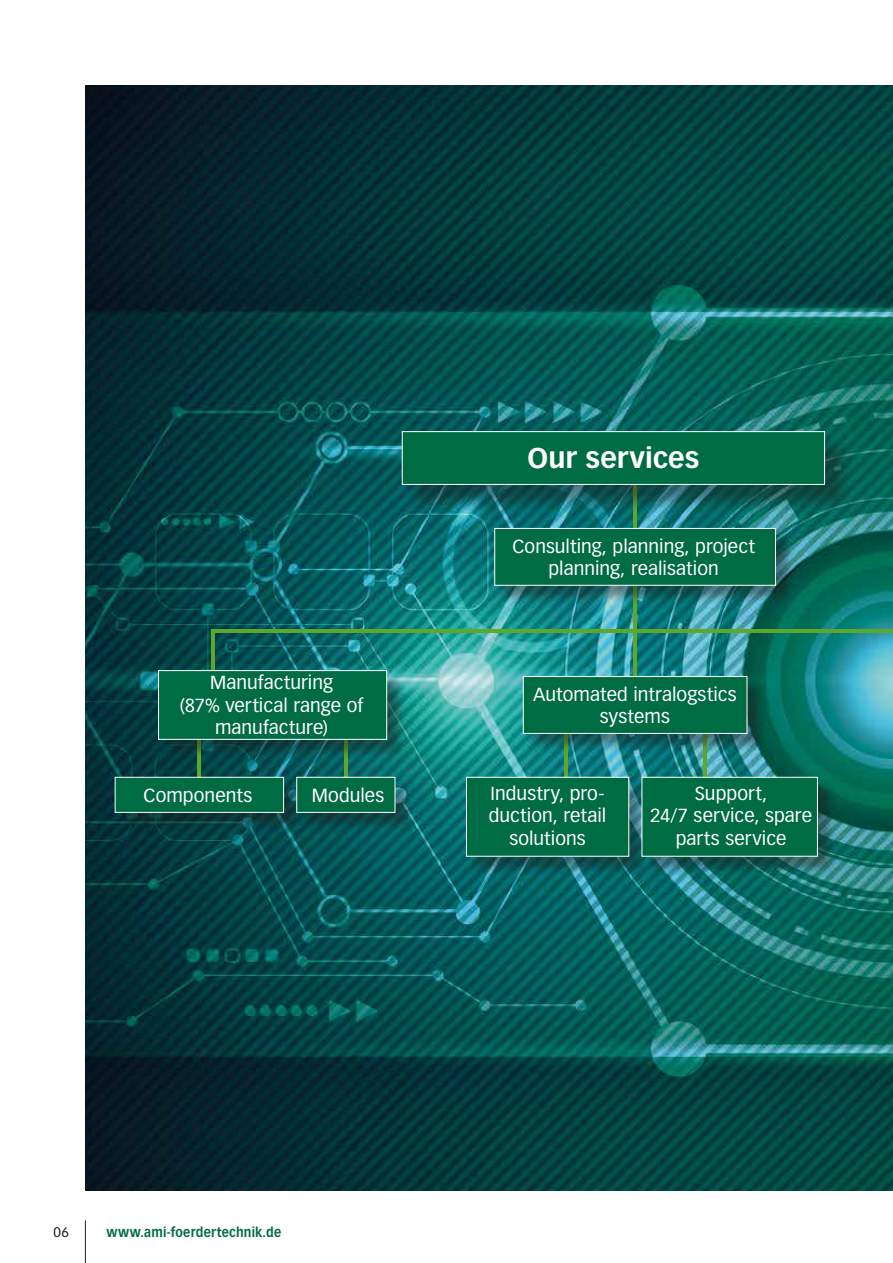
<style>
.page{position:relative;width:893px;height:1263px;background:#fff}
.page>*{position:absolute;margin:0;border:0;box-sizing:border-box;transform-origin:0 0}
.t1{font:700 27.9px "Vectora LT Std";letter-spacing:.005em;color:#fff}
.t2{font:18.6px/22.4px "Vectora LT Std";letter-spacing:.005em;color:#fff;text-align:center}
.t3{font:700 13.5px "Vectora LT Std";letter-spacing:.015em;color:#006c43;scale:.9 1}
.t4{font:13.5px "Vectora LT Std";color:#1d1d1b}
</style>
<div class="page">
<img style="left:85px;top:85px;width:808px;height:1106px">
<hr style="left:211px;top:629px;width:682px;height:4px;background:#5ea72b">
<hr style="left:564px;top:725px;width:3px;height:53px;background:#5ea72b">
<hr style="left:703px;top:725px;width:3px;height:53px;background:#5ea72b">
<hr style="left:633px;top:470px;width:4px;height:246px;background:#5ea72b">
<div style="left:406px;top:435px;width:448px;height:79px;background:#1d1d1b;opacity:.45"></div>
<div style="left:402px;top:431px;width:423px;height:54px;background:#006c43;border:1px solid #fff"></div>
<div style="left:497px;top:530px;width:298px;height:75px;background:#1d1d1b;opacity:.45"></div>
<div style="left:494px;top:528px;width:282px;height:58px;background:#006c43;border:1px solid #fff"></div>
<div style="left:468px;top:779px;width:369px;height:97px;background:#1d1d1b;opacity:.45"></div>
<div style="left:466px;top:777px;width:163px;height:79px;background:#006c43;border:1px solid #fff"></div>
<div style="left:642px;top:777px;width:176px;height:79px;background:#006c43;border:1px solid #fff"></div>
<div style="left:525px;top:678px;width:242px;height:75px;background:#1d1d1b;opacity:.45"></div>
<div style="left:523px;top:676px;width:224px;height:58px;background:#006c43;border:1px solid #fff"></div>
<hr style="left:211px;top:629px;width:4px;height:65px;background:#5ea72b">
<hr style="left:198px;top:726px;width:3px;height:56px;background:#5ea72b">
<hr style="left:344px;top:726px;width:4px;height:56px;background:#5ea72b">
<div style="left:117px;top:779px;width:186px;height:53px;background:#1d1d1b;opacity:.45"></div>
<div style="left:115px;top:777px;width:169px;height:36px;background:#006c43;border:1px solid #fff"></div>
<div style="left:299px;top:779px;width:116px;height:53px;background:#1d1d1b;opacity:.45"></div>
<div style="left:296px;top:777px;width:99px;height:36px;background:#006c43;border:1px solid #fff"></div>
<div style="left:161px;top:672px;width:245px;height:87px;background:#1d1d1b;opacity:.45"></div>
<div style="left:158px;top:670px;width:229px;height:70px;background:#006c43;border:1px solid #fff"></div>
<hr style="left:85px;top:1220px;width:1px;height:43px;background:#1d1d1b">
<p class="t2" style="left:180px;top:672px;width:185px">Manufacturing<br>(87% vertical range of manufacture)</p>
<p class="t2" style="left:143px;top:784px;width:110px">Components</p>
<p class="t2" style="left:312px;top:784px;width:74px">Modules</p>
<h1 class="t1" style="left:527px;top:441px;width:173px">Our services</h1>
<p class="t2" style="left:512px;top:535px;width:244px">Consulting, planning, project planning, realisation</p>
<p class="t2" style="left:533px;top:683px;width:205px">Automated intralogstics systems</p>
<p class="t2" style="left:489px;top:782px;width:119px">Industry, pro&shy;duction, retail solutions</p>
<p class="t2" style="left:650px;top:782px;width:163px">Support,<br>24/7 service, spare parts service</p>
<p class="t4" style="left:54px;top:1224px;width:17px">06</p>
<p class="t3" style="left:106px;top:1224px;width:196px">www.ami-foerdertechnik.de</p>
</div>
